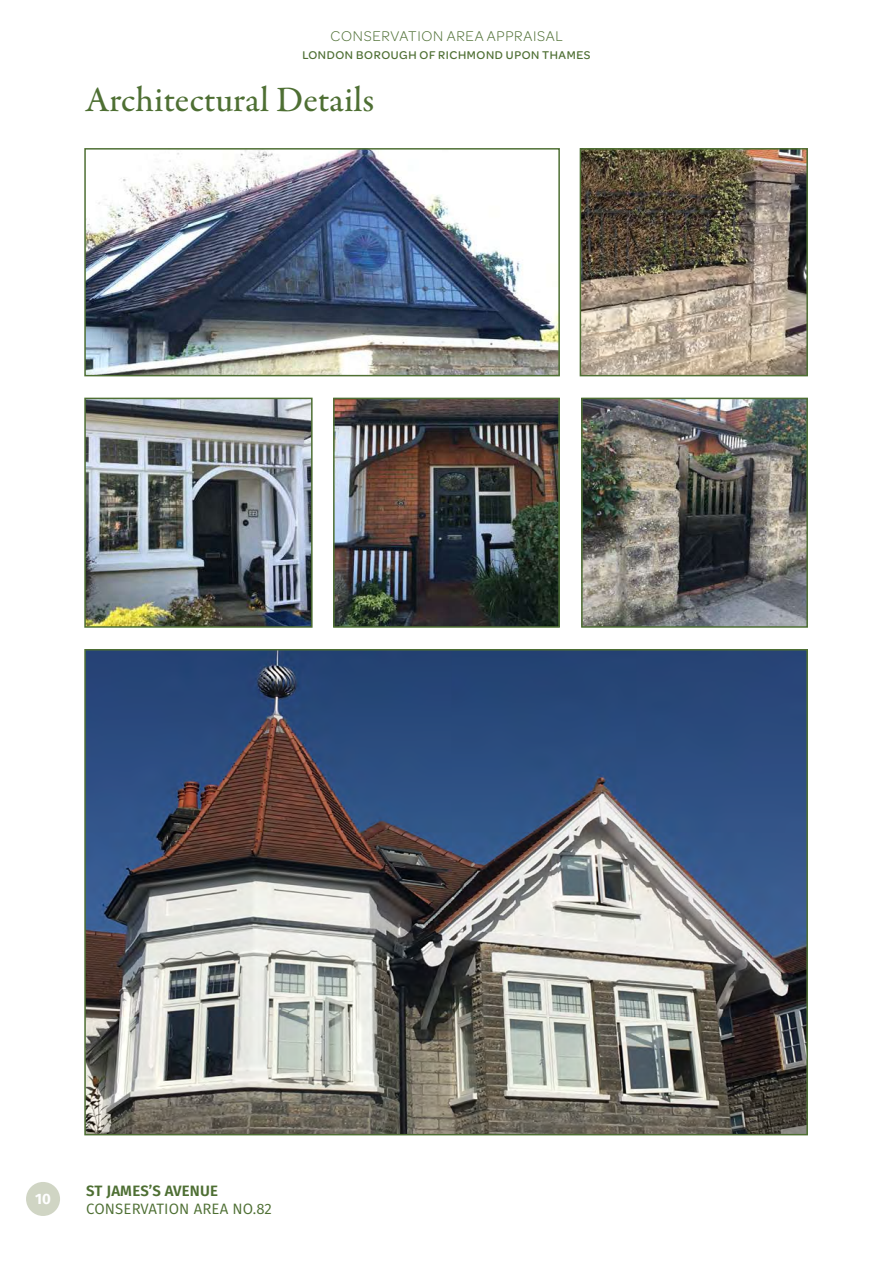
<style>
.page{position:relative;width:893px;height:1263px;background:#fff}
.page>*{position:absolute;margin:0;border:0;box-sizing:border-box;transform-origin:0 0}
.t1{font:500 36px "Garamond Premr Pro";color:#4e6f33}
.t2{font:300 15px "Omnes";letter-spacing:.05em;color:#4e6f33}
.t3{font:15px "Fira Sans";letter-spacing:.01em;color:#4e6f33}
.t4{font:600 15px "Fira Sans";letter-spacing:.01em;color:#4e6f33}
.t5{font:700 15px "Fira Sans";color:#fff}
.t6{font:500 12px "Omnes";letter-spacing:.05em;color:#4e6f33}
</style>
<div class="page">
<div style="left:26px;top:1182px;width:34px;height:34px;background:#d0d5c4;border-radius:50%"></div>
<img style="left:87px;top:151px;width:470px;height:222px">
<div style="left:84px;top:148px;width:476px;height:228px;border:2px solid #4e6f33"></div>
<img style="left:583px;top:151px;width:222px;height:222px">
<div style="left:580px;top:148px;width:228px;height:228px;border:2px solid #4e6f33"></div>
<img style="left:87px;top:652px;width:718px;height:480px">
<div style="left:84px;top:649px;width:724px;height:486px;border:2px solid #4e6f33"></div>
<img style="left:336px;top:401px;width:221px;height:224px">
<div style="left:333px;top:398px;width:227px;height:230px;border:2px solid #4e6f33"></div>
<img style="left:584px;top:401px;width:221px;height:224px">
<div style="left:581px;top:398px;width:227px;height:230px;border:2px solid #4e6f33"></div>
<img style="left:87px;top:401px;width:223px;height:224px">
<div style="left:84px;top:398px;width:229px;height:230px;border:2px solid #4e6f33"></div>
<p class="t2" style="left:330px;top:26px;width:234px">CONSERVATION AREA APPRAISAL</p>
<p class="t6" style="left:302px;top:46px;width:290px">LONDON BOROUGH OF RICHMOND UPON THAMES</p>
<h1 class="t1" style="left:85px;top:78px;width:291px">Architectural Details</h1>
<p class="t5" style="left:35px;top:1188px;width:17px">10</p>
<p class="t4" style="left:86px;top:1180px;width:133px">ST JAMES’S AVENUE</p>
<p class="t3" style="left:86px;top:1198px;width:187px">CONSERVATION AREA NO.82</p>
</div>
